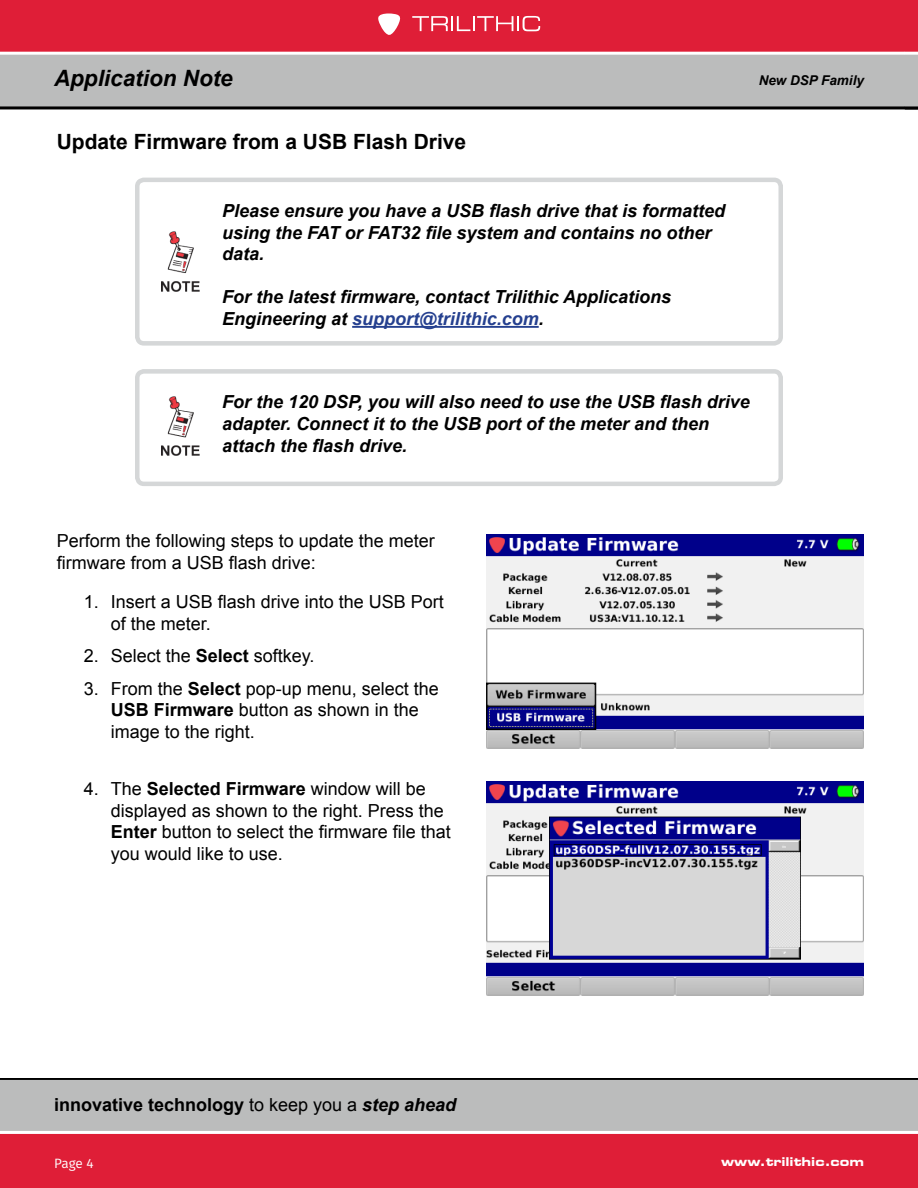
<style>
.page{position:relative;width:918px;height:1188px;background:#fff}
.page>*{position:absolute;margin:0;border:0;box-sizing:border-box;transform-origin:0 0}
.t1{font:italic 700 22.5px "Arial";color:#000}
.t2{font:700 21px "Arial";color:#000}
.t3{font:18px/21.6px "Arial";color:#000}
.t4{font:italic 700 18px/21.6px "Arial";color:#000}
.t5{font:700 18px "Arial";color:#000}
.t6{font:italic 700 13.5px "Arial";color:#000}
.t7{font:13.5px "Fira Sans";color:#fff}
.t8{font:700 expanded 12px "Square 721 BT";color:#fff}
.s1{color:#25408f}
.s2{font-weight:700}
.s3{font-weight:400}
.s4{font-style:italic}
</style>
<div class="page">
<div style="left:0;top:0;width:918px;height:54px;background:#df1e37"></div>
<div style="left:0;top:54px;width:918px;height:54px;background:#bbbcbc"></div>
<hr style="left:0;top:52px;width:918px;height:3px;background:#fff">
<hr style="left:0;top:106px;width:918px;height:3px;background:#000">
<svg style="left:412px;top:16px;width:128px;height:15px"></svg>
<svg style="left:378px;top:13px;width:23px;height:22px"></svg>
<svg style="left:905px;top:54px;width:13px;height:1px"></svg>
<svg style="left:905px;top:106px;width:13px;height:1px"></svg>
<div style="left:0;top:1132px;width:918px;height:56px;background:#df1e37"></div>
<div style="left:0;top:1078px;width:918px;height:54px;background:#bbbcbc"></div>
<hr style="left:0;top:1131px;width:918px;height:3px;background:#fff">
<hr style="left:0;top:1078px;width:918px;height:2px;background:#000">
<img style="left:486px;top:534px;width:378px;height:214px">
<img style="left:486px;top:782px;width:378px;height:214px">
<div style="left:135px;top:178px;width:648px;height:168px;border:4px solid #d5d7d8;border-radius:7px"></div>
<hr style="left:352px;top:326px;width:187px;height:2px;background:#25408f">
<img style="left:162px;top:232px;width:37px;height:59px">
<div style="left:135px;top:369px;width:648px;height:117px;border:4px solid #d5d7d8;border-radius:7px"></div>
<img style="left:162px;top:396px;width:37px;height:60px">
<p class="t1" style="left:54px;top:63px;width:180px">Application Note</p>
<p class="t6" style="left:759px;top:71px;width:107px">New DSP Family</p>
<p class="t2" style="left:57px;top:128px;width:411px">Update Firmware from a USB Flash Drive</p>
<p class="t4" style="left:222px;top:200px;width:505px">Please ensure you have a USB flash drive that is formatted using the FAT or FAT32 file system and contains no other data.</p>
<p class="t4" style="left:222px;top:287px;width:451px">For the latest firmware, contact Trilithic Applications<br>Engineering at <span class="s1">support@trilithic.com</span>.</p>
<p class="t4" style="left:222px;top:392px;width:529px">For the 120 DSP, you will also need to use the USB flash drive adapter. Connect it to the USB port of the meter and then attach the flash drive.</p>
<p class="t3" style="left:57px;top:530px;width:380px">Perform the following steps to update the meter firmware from a USB flash drive:</p>
<p class="t3" style="left:111px;top:591px;width:335px;text-indent:-27px">1. Insert a USB flash drive into the USB Port of the meter.</p>
<p class="t3" style="left:84px;top:645px;width:232px">2. Select the <span class="s2">Select</span> softkey.</p>
<p class="t3" style="left:111px;top:678px;width:330px;text-indent:-27px">3. From the <span class="s2">Select</span> pop-up menu, select the<br><span class="s2">USB Firmware</span> button as shown in the image to the right.</p>
<p class="t3" style="left:111px;top:778px;width:342px;text-indent:-27px">4. The <span class="s2">Selected Firmware</span> window will be displayed as shown to the right. Press the <span class="s2">Enter</span> button to select the firmware file that you would like to use.</p>
<p class="t5" style="left:54px;top:1093px;width:404px">innovative technology <span class="s3">to keep you a</span> <span class="s4">step ahead</span></p>
<p class="t7" style="left:54px;top:1154px;width:41px">Page 4</p>
<p class="t8" style="left:721px;top:1155px;width:145px">www.trilithic.com</p>
</div>
